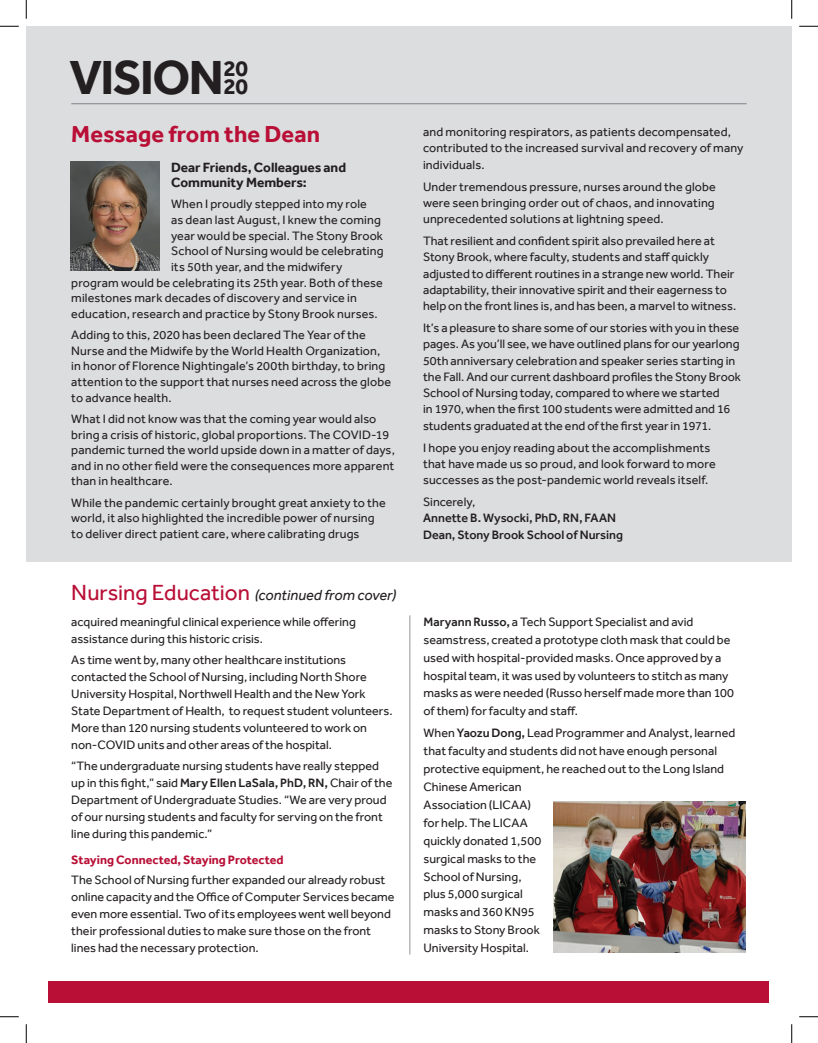
<style>
.page{position:relative;width:818px;height:1043px;background:#fff}
.page>*{position:absolute;margin:0;border:0;box-sizing:border-box;transform-origin:0 0}
.t1{font:700 49.12px "Effra";letter-spacing:-.03em;color:#231f20}
.t2{font:700 23.75px "Effra";color:#b90f36}
.t3{font:700 23.12px "Effra";color:#231f20}
.t4{font:italic 15px "Effra";color:#231f20}
.t5{font:700 13.75px/15.6px "Effra";letter-spacing:-.005em;color:#231f20}
.t6{font:12.5px/17.9px "Effra";color:#231f20}
.t7{font:500 12.5px/16.2px "Effra";color:#231f20}
.t8{font:700 12.5px "Effra";color:#b90f36}
.s1{font-size:23.12px}
.s2{font-style:normal;font-size:22.5px;color:#b90f36}
.s3{font-weight:500}
</style>
<div class="page">
<div style="left:26px;top:26px;width:765px;height:536px;background:#dcdddf"></div>
<hr style="left:409px;top:615px;width:1px;height:339px;background:#939598">
<div style="left:49px;top:980px;width:720px;height:22px;background:#b90f36"></div>
<img style="left:71px;top:162px;width:89px;height:108px">
<img style="left:553px;top:801px;width:192px;height:151px">
<hr style="left:71px;top:103px;width:675px;height:1px;background:#939598">
<svg style="left:0;top:25px;width:19px;height:2px"></svg>
<svg style="left:799px;top:25px;width:19px;height:2px"></svg>
<svg style="left:0;top:1016px;width:19px;height:1px"></svg>
<svg style="left:799px;top:1016px;width:19px;height:1px"></svg>
<svg style="left:25px;top:0;width:2px;height:19px"></svg>
<svg style="left:25px;top:1024px;width:2px;height:18px"></svg>
<svg style="left:791px;top:0;width:1px;height:19px"></svg>
<svg style="left:791px;top:1024px;width:1px;height:18px"></svg>
<h1 class="t1" style="left:69px;top:48px;width:180px">VISION<span class="s1">20</span></h1>
<h3 class="t3" style="left:223px;top:54px;width:26px">20</h3>
<h2 class="t2" style="left:71px;top:119px;width:250px">Message from the Dean</h2>
<p class="t5" style="left:171px;top:159px;width:176px">Dear Friends, Colleagues and<br>Community Members:</p>
<p class="t6" style="left:171px;top:195px;width:197px">When I proudly stepped into my role</p>
<p class="t6" style="left:171px;top:211px;width:211px">as dean last August, I knew the coming</p>
<p class="t6" style="left:171px;top:226px;width:213px">year would be special. The Stony Brook</p>
<p class="t6" style="left:171px;top:242px;width:214px">School of Nursing would be celebrating</p>
<p class="t6" style="left:171px;top:258px;width:173px">its 50th year, and the midwifery</p>
<p class="t6" style="left:71px;top:273px;width:313px">program would be celebrating its 25th year. Both of these</p>
<p class="t6" style="left:71px;top:289px;width:287px">milestones mark decades of discovery and service in</p>
<p class="t6" style="left:71px;top:304px;width:308px">education, research and practice by Stony Brook nurses.</p>
<p class="t6" style="left:71px;top:327px;width:321px;line-height:15.6px">Adding to this, 2020 has been declared The Year of the Nurse and the Midwife by the World Health Organization, in honor of Florence Nightingale’s 200th birthday, to bring attention to the support that nurses need across the globe to advance health.</p>
<p class="t6" style="left:71px;top:411px;width:325px;line-height:15.6px">What I did not know was that the coming year would also bring a crisis of historic, global proportions. The COVID-19 pandemic turned the world upside down in a matter of days, and in no other field were the consequences more apparent than in healthcare.</p>
<p class="t6" style="left:71px;top:494px;width:316px;line-height:15.6px">While the pandemic certainly brought great anxiety to the world, it also highlighted the incredible power of nursing to deliver direct patient care, where calibrating drugs</p>
<p class="t4" style="left:71px;top:586px;width:326px"><span class="s2">Nursing Education</span> (continued from cover)</p>
<p class="t6" style="left:71px;top:613px;width:286px;line-height:17px">acquired meaningful clinical experience while offering assistance during this historic crisis.</p>
<p class="t6" style="left:71px;top:651px;width:323px;line-height:17px">As time went by, many other healthcare institutions contacted the School of Nursing, including North Shore University Hospital, Northwell Health and the New York State Department of Health, to request student volunteers.<br>More than 120 nursing students volunteered to work on non-COVID units and other areas of the hospital.</p>
<p class="t6" style="left:71px;top:757px;width:322px;line-height:17px">“The undergraduate nursing students have really stepped up in this fight,” said <span class="s3">Mary Ellen LaSala, PhD, RN,</span> Chair of the Department of Undergraduate Studies. “We are very proud of our nursing students and faculty for serving on the front line during this pandemic.”</p>
<p class="t8" style="left:71px;top:852px;width:214px">Staying Connected, Staying Protected</p>
<p class="t6" style="left:71px;top:871px;width:325px;line-height:17px">The School of Nursing further expanded our already robust online capacity and the Office of Computer Services became even more essential. Two of its employees went well beyond their professional duties to make sure those on the front lines had the necessary protection.</p>
<p class="t6" style="left:423px;top:124px;width:322px;line-height:16.2px">and monitoring respirators, as patients decompensated, contributed to the increased survival and recovery of many individuals.</p>
<p class="t6" style="left:423px;top:178px;width:294px;line-height:16.2px;text-align:justify">Under tremendous pressure, nurses around the globe were seen bringing order out of chaos, and innovating unprecedented solutions at lightning speed.</p>
<p class="t6" style="left:423px;top:233px;width:314px;line-height:16.2px">That resilient and confident spirit also prevailed here at Stony Brook, where faculty, students and staff quickly adjusted to different routines in a strange new world. Their adaptability, their innovative spirit and their eagerness to help on the front lines is, and has been, a marvel to witness.</p>
<p class="t6" style="left:423px;top:319px;width:319px;line-height:16.2px">It’s a pleasure to share some of our stories with you in these pages. As you’ll see, we have outlined plans for our yearlong 50th anniversary celebration and speaker series starting in the Fall. And our current dashboard profiles the Stony Brook School of Nursing today, compared to where we started<br>in 1970, when the first 100 students were admitted and 16 students graduated at the end of the first year in 1971.</p>
<p class="t6" style="left:423px;top:439px;width:294px;line-height:16.2px">I hope you enjoy reading about the accomplishments that have made us so proud, and look forward to more successes as the post-pandemic world reveals itself.</p>
<p class="t6" style="left:423px;top:493px;width:54px">Sincerely,</p>
<p class="t7" style="left:423px;top:510px;width:201px">Annette B. Wysocki, PhD, RN, FAAN<br>Dean, Stony Brook School of Nursing</p>
<p class="t6" style="left:423px;top:612px;width:312px"><span class="s3">Maryann Russo,</span> a Tech Support Specialist and avid seamstress, created a prototype cloth mask that could be used with hospital-provided masks. Once approved by a hospital team, it was used by volunteers to stitch as many masks as were needed (Russo herself made more than 100 of them) for faculty and staff.</p>
<p class="t6" style="left:423px;top:724px;width:313px">When <span class="s3">Yaozu Dong,</span> Lead Programmer and Analyst, learned that faculty and students did not have enough personal protective equipment, he reached out to the Long Island<br>Chinese American<br>Association (LICAA)<br>for help. The LICAA<br>quickly donated 1,500<br>surgical masks to the<br>School of Nursing,<br>plus 5,000 surgical<br>masks and 360 KN95<br>masks to Stony Brook<br>University Hospital.</p>
</div>
